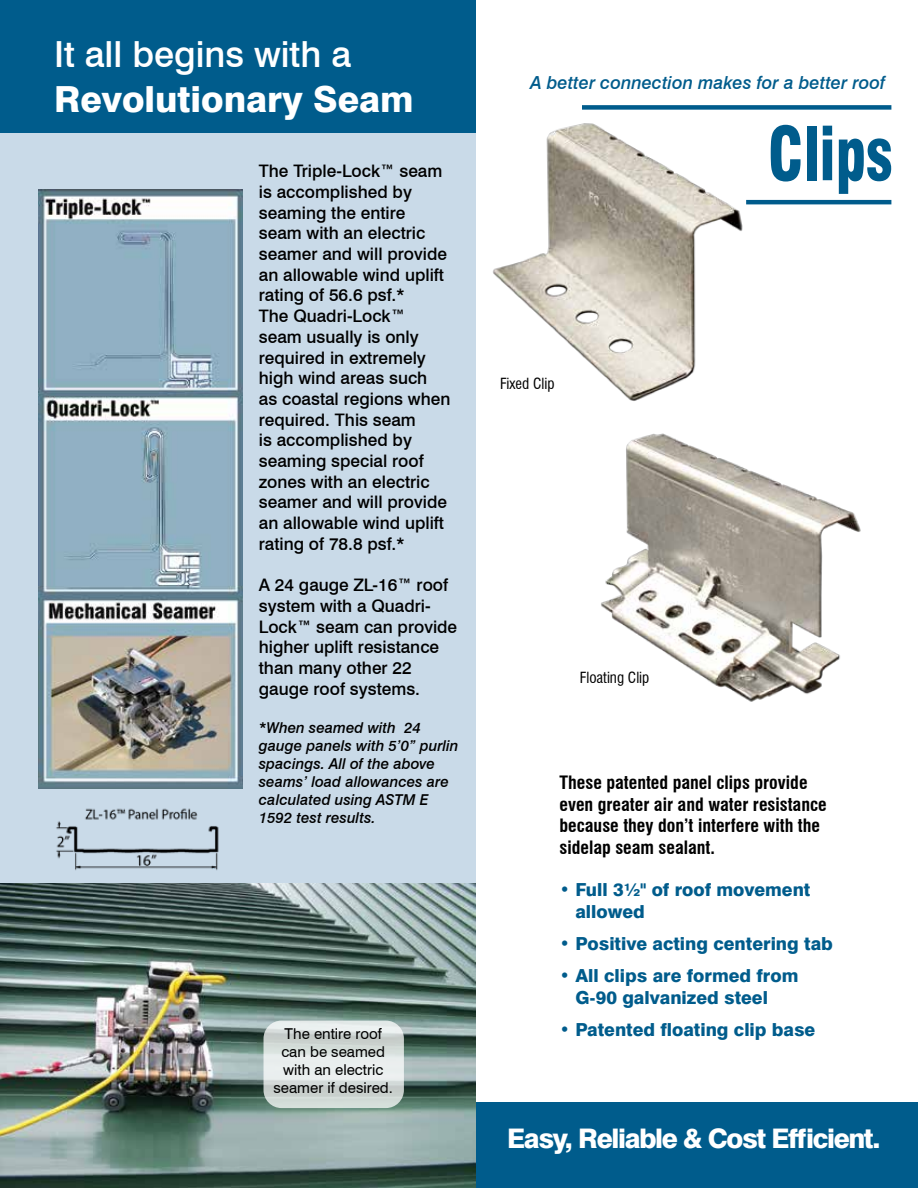
<style>
.page{position:relative;width:918px;height:1188px;background:#fff}
.page>*{position:absolute;margin:0;border:0;box-sizing:border-box;transform-origin:0 0}
.t1{font:900 condensed 72px "Swiss 721 BT";color:#005c8c;scale:.83 1}
.t2{font:800 36px "Swiss 721 BT";color:#fff}
.t3{font:500 36px "Swiss 721 BT";color:#fff}
.t4{font:800 27px "Swiss 721 BT";letter-spacing:-.05em;color:#fff}
.t5{font:800 18px/21.6px "Swiss 721 BT";color:#005c8c}
.t6{font:700 condensed 18px/21.6px "Swiss 721 BT";color:#000}
.t7{font:italic 500 18px "Swiss 721 BT";color:#005c8c}
.t8{font:500 17.25px/20.7px "Swiss 721 BT";color:#000}
.t9{font:italic 500 15px/18px "Swiss 721 BT";color:#000}
.t10{font:15px/18px "Swiss 721 BT";color:#000;text-align:center}
.t11{font:condensed 15px "Swiss 721 BT";color:#000}
</style>
<div class="page">
<div style="left:467px;top:1103px;width:451px;height:85px;background:#005c8c"></div>
<div style="left:0;top:133px;width:475px;height:753px;background:#c9dae8"></div>
<div style="left:0;top:0;width:475px;height:133px;background:#005c8c"></div>
<img style="left:38px;top:189px;width:205px;height:600px">
<img style="left:0;top:883px;width:475px;height:305px">
<svg style="left:264px;top:1021px;width:140px;height:87px;background:#d9e0de"></svg>
<div style="left:582px;top:105px;width:309px;height:5px;background:#005c8c"></div>
<hr style="left:746px;top:200px;width:145px;height:4px;background:#005c8c">
<img style="left:601px;top:433px;width:260px;height:269px">
<img style="left:493px;top:123px;width:250px;height:278px">
<img style="left:56px;top:808px;width:163px;height:63px">
<h2 class="t3" style="left:54px;top:33px;width:299px">It all begins with a</h2>
<h2 class="t2" style="left:54px;top:78px;width:361px">Revolutionary Seam</h2>
<p class="t8" style="left:259px;top:161px;width:193px">The Triple-Lock™ seam is accomplished by seaming the entire seam with an electric seamer and will provide an allowable wind uplift rating of 56.6 psf.*<br>The Quadri-Lock™ seam usually is only required in extremely high wind areas such<br>as coastal regions when required. This seam<br>is accomplished by seaming special roof zones with an electric seamer and will provide an allowable wind uplift rating of 78.8 psf.*</p>
<p class="t8" style="left:259px;top:575px;width:200px">A 24 gauge ZL-16™ roof system with a Quadri-<br>Lock™ seam can provide higher uplift resistance than many other 22 gauge roof systems.</p>
<p class="t9" style="left:259px;top:718px;width:201px">*When seamed with 24 gauge panels with 5’0” purlin spacings. All of the above seams’ load allowances are calculated using ASTM E<br>1592 test results.</p>
<p class="t10" style="left:274px;top:1024px;width:121px">The entire roof can be seamed with an electric seamer if desired.</p>
<p class="t7" style="left:530px;top:72px;width:356px">A better connection makes for a better roof</p>
<p class="t11" style="left:500px;top:374px;width:56px">Fixed Clip</p>
<p class="t11" style="left:580px;top:669px;width:71px">Floating Clip</p>
<h1 class="t1" style="left:768px;top:111px;width:152px">Clips</h1>
<p class="t6" style="left:559px;top:772px;width:269px">These patented panel clips provide even greater air and water resistance because they don’t interfere with the sidelap seam sealant.</p>
<p class="t5" style="left:575px;top:879px;width:237px;text-indent:-16px">• Full 3½" of roof movement allowed</p>
<p class="t5" style="left:559px;top:933px;width:275px">• Positive acting centering tab</p>
<p class="t5" style="left:575px;top:965px;width:225px;text-indent:-16px">• All clips are formed from<br>G-90 galvanized steel</p>
<p class="t5" style="left:559px;top:1019px;width:257px">• Patented floating clip base</p>
<h3 class="t4" style="left:507px;top:1122px;width:375px">Easy, Reliable &amp; Cost Efficient.</h3>
</div>
